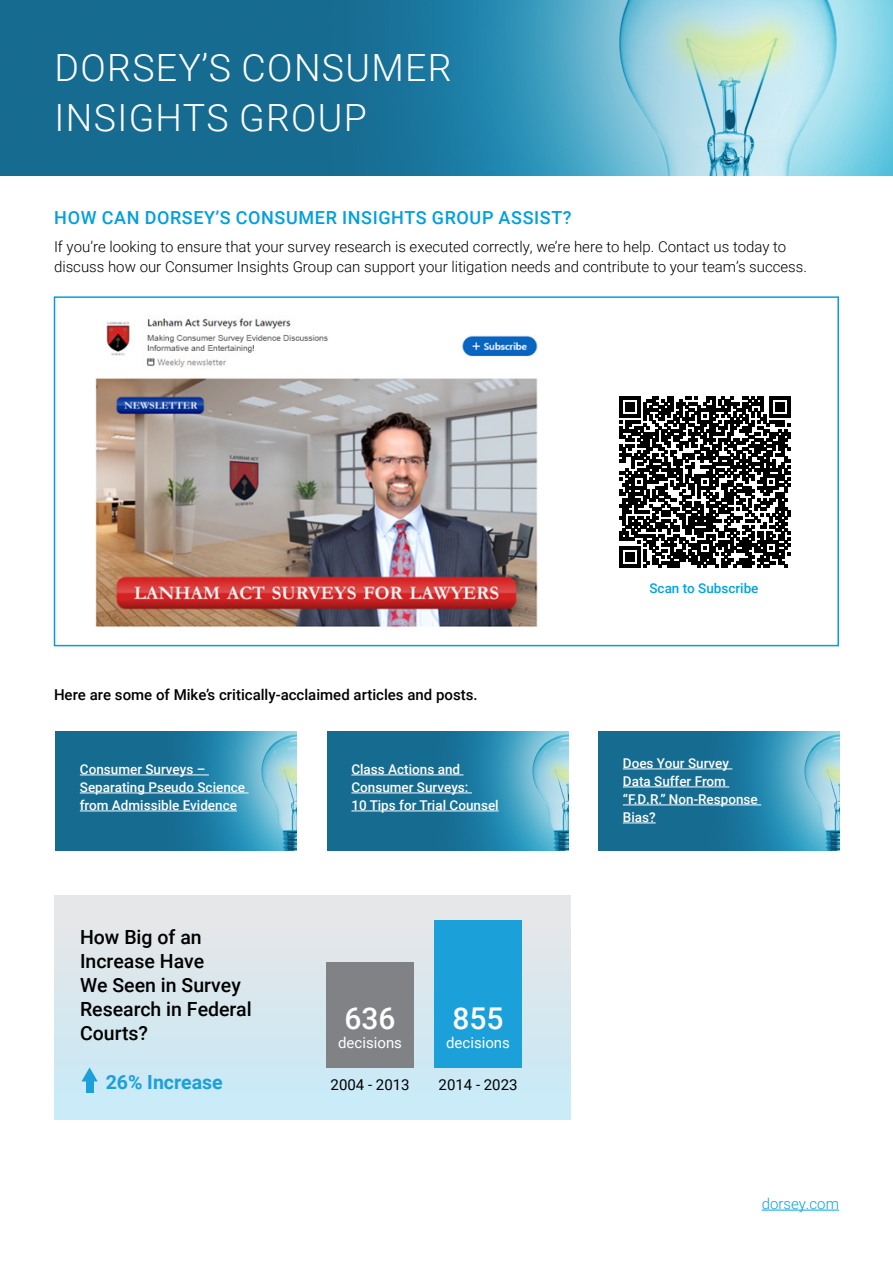
<style>
.page{position:relative;width:893px;height:1263px;background:#fff}
.page>*{position:absolute;margin:0;border:0;box-sizing:border-box;transform-origin:0 0}
.t1{font:300 37.5px "Roboto";letter-spacing:.035em;color:#fff}
.t2{font:300 37.5px "Roboto";letter-spacing:.035em;color:#fefefe}
.t3{font:500 30px "Roboto";color:#fff}
.t4{font:500 19.5px/24px "Roboto";color:#000}
.t5{font:700 19.5px "Roboto";color:#1ba0da}
.t6{font:500 18px "Roboto";letter-spacing:.035em;color:#00a0df}
.t7{font:300 15px/19.5px "Roboto";color:#000}
.t8{font:500 15px "Roboto";color:#000}
.t9{font:15px "Roboto";color:#fff}
.t10{font:15px "Roboto";color:#000101}
.t11{font:300 15px "Roboto";color:#01a4de}
.t12{font:500 13.5px/18px "Roboto";color:#fff}
.t13{font:500 13.5px "Roboto";color:#00a4df}
</style>
<div class="page">
<hr style="left:762px;top:1210px;width:77px;height:1px;background:#01a4de">
<img style="left:0;top:0;width:893px;height:176px">
<div style="left:54px;top:296px;width:785px;height:350px;border:2px solid #00a0df"></div>
<img style="left:95px;top:318px;width:443px;height:309px">
<svg style="left:619px;top:397px;width:171px;height:171px"></svg>
<img style="left:56px;top:732px;width:241px;height:118px">
<hr style="left:80px;top:775px;width:129px;height:1px;background:#fff">
<hr style="left:80px;top:793px;width:169px;height:1px;background:#fff">
<hr style="left:80px;top:811px;width:157px;height:1px;background:#fff">
<img style="left:327px;top:732px;width:241px;height:118px">
<hr style="left:351px;top:775px;width:113px;height:1px;background:#fff">
<hr style="left:351px;top:793px;width:121px;height:1px;background:#fff">
<hr style="left:351px;top:811px;width:144px;height:1px;background:#fff">
<img style="left:599px;top:732px;width:241px;height:118px">
<hr style="left:623px;top:769px;width:109px;height:1px;background:#fff">
<hr style="left:623px;top:787px;width:106px;height:1px;background:#fff">
<hr style="left:623px;top:805px;width:138px;height:1px;background:#fff">
<hr style="left:623px;top:823px;width:33px;height:1px;background:#fff">
<div style="left:55px;top:895px;width:515px;height:224px;background:linear-gradient(to bottom,#e8e6e6,#c7eaf8)"></div>
<div style="left:327px;top:962px;width:87px;height:106px;background:#808285"></div>
<div style="left:434px;top:920px;width:88px;height:148px;background:#1ba0da"></div>
<svg style="left:81px;top:1067px;width:17px;height:14px"></svg>
<div style="left:86px;top:1080px;width:7px;height:13px;background:#1ba0da"></div>
<h1 class="t1" style="left:55px;top:42px;width:398px">DORSEY’S CONSUMER</h1>
<h1 class="t2" style="left:55px;top:91px;width:314px">INSIGHTS GROUP</h1>
<p class="t6" style="left:54px;top:205px;width:519px">HOW CAN DORSEY’S CONSUMER INSIGHTS GROUP ASSIST?</p>
<p class="t7" style="left:54px;top:237px;width:755px">If you’re looking to ensure that your survey research is executed correctly, we’re here to help. Contact us today to discuss how our Consumer Insights Group can support your litigation needs and contribute to your team’s success.</p>
<p class="t8" style="left:54px;top:684px;width:425px">Here are some of Mike’s critically-acclaimed articles and posts.</p>
<p class="t13" style="left:649px;top:579px;width:111px">Scan to Subscribe</p>
<p class="t12" style="left:80px;top:760px;width:167px">Consumer Surveys –<br>Separating Pseudo Science from Admissible Evidence</p>
<p class="t12" style="left:351px;top:760px;width:149px">Class Actions and<br>Consumer Surveys:<br>10 Tips for Trial Counsel</p>
<p class="t12" style="left:623px;top:754px;width:136px">Does Your Survey<br>Data Suffer From “F.D.R.” Non-Response<br>Bias?</p>
<h3 class="t4" style="left:80px;top:925px;width:173px">How Big of an<br>Increase Have<br>We Seen in Survey<br>Research in Federal<br>Courts?</h3>
<h3 class="t5" style="left:106px;top:1069px;width:119px">26% Increase</h3>
<h2 class="t3" style="left:344px;top:997px;width:53px">636</h2>
<p class="t9" style="left:338px;top:1032px;width:65px">decisions</p>
<p class="t10" style="left:331px;top:1074px;width:81px">2004 - 2013</p>
<h2 class="t3" style="left:452px;top:997px;width:53px">855</h2>
<p class="t9" style="left:446px;top:1032px;width:65px">decisions</p>
<p class="t10" style="left:439px;top:1074px;width:81px">2014 - 2023</p>
<p class="t11" style="left:762px;top:1193px;width:79px">dorsey.com</p>
</div>
